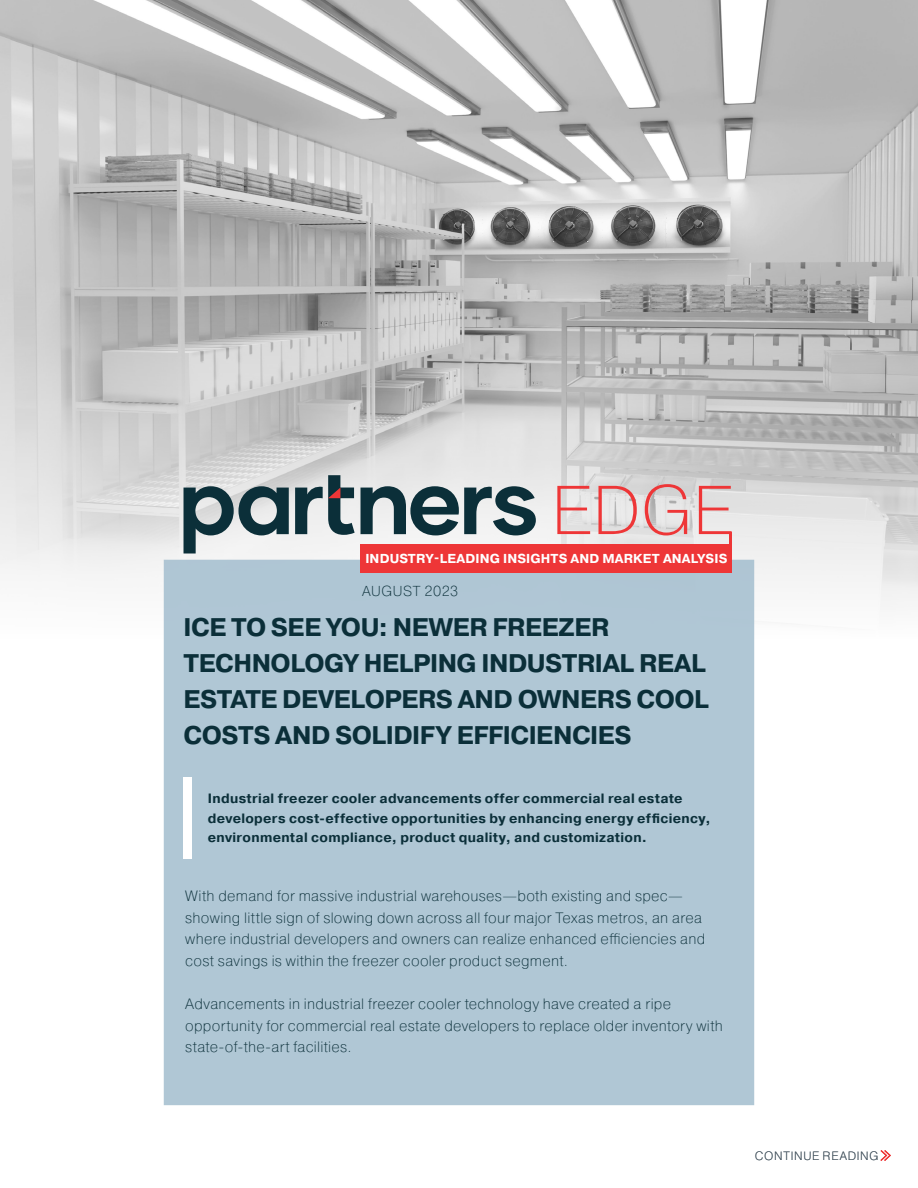
<style>
.page{position:relative;width:918px;height:1188px;background:#fff}
.page>*{position:absolute;margin:0;border:0;box-sizing:border-box;transform-origin:0 0}
.t1{font:200 68.85px "Pragmatica";color:#ee3637}
.t2{font:700 25.5px/36px "Pragmatica";letter-spacing:-.02em;color:#0b2f39}
.t3{font:200 15px/21.6px "Pragmatica";letter-spacing:.015em;color:#0b2f39}
.t4{font:200 14.4px "Pragmatica";letter-spacing:.035em;color:#0b2f39}
.t5{font:700 13.5px/19.5px "Pragmatica";letter-spacing:.02em;color:#0b2f39}
.t6{font:700 12.9px "Pragmatica";letter-spacing:.01em;color:#fff}
.t7{font:200 12px "Pragmatica";letter-spacing:.06em;color:#475661}
</style>
<div class="page">
<img style="left:0;top:0;width:918px;height:639px">
<svg style="left:880px;top:1150px;width:11px;height:11px"></svg>
<div style="left:164px;top:560px;width:590px;height:545px;background:#b0c7d5"></div>
<hr style="left:729px;top:532px;width:3px;height:18px;background:#ee3637">
<svg style="left:184px;top:486px;width:105px;height:68px"></svg>
<svg style="left:295px;top:475px;width:60px;height:60px"></svg>
<svg style="left:361px;top:486px;width:175px;height:49px"></svg>
<div style="left:361px;top:544px;width:371px;height:29px;background:#ee3637"></div>
<div style="left:184px;top:777px;width:8px;height:81px;background:#fff"></div>
<p class="t1" style="left:551px;top:466px;width:184px">EDGE</p>
<p class="t6" style="left:365px;top:550px;width:364px">INDUSTRY-LEADING INSIGHTS AND MARKET ANALYSIS</p>
<p class="t4" style="left:362px;top:582px;width:98px">AUGUST 2023</p>
<p class="t2" style="left:184px;top:610px;width:527px">ICE TO SEE YOU: NEWER FREEZER TECHNOLOGY HELPING INDUSTRIAL REAL ESTATE DEVELOPERS AND OWNERS COOL COSTS AND SOLIDIFY EFFICIENCIES</p>
<p class="t5" style="left:208px;top:789px;width:504px">Industrial freezer cooler advancements offer commercial real estate developers cost-effective opportunities by enhancing energy efficiency, environmental compliance, product quality, and customization.</p>
<p class="t3" style="left:185px;top:885px;width:521px">With demand for massive industrial warehouses—both existing and spec— showing little sign of slowing down across all four major Texas metros, an area where industrial developers and owners can realize enhanced efficiencies and cost savings is within the freezer cooler product segment.</p>
<p class="t3" style="left:185px;top:993px;width:539px">Advancements in industrial freezer cooler technology have created a ripe opportunity for commercial real estate developers to replace older inventory with state-of-the-art facilities.</p>
<p class="t7" style="left:755px;top:1148px;width:125px">CONTINUE READING</p>
</div>
